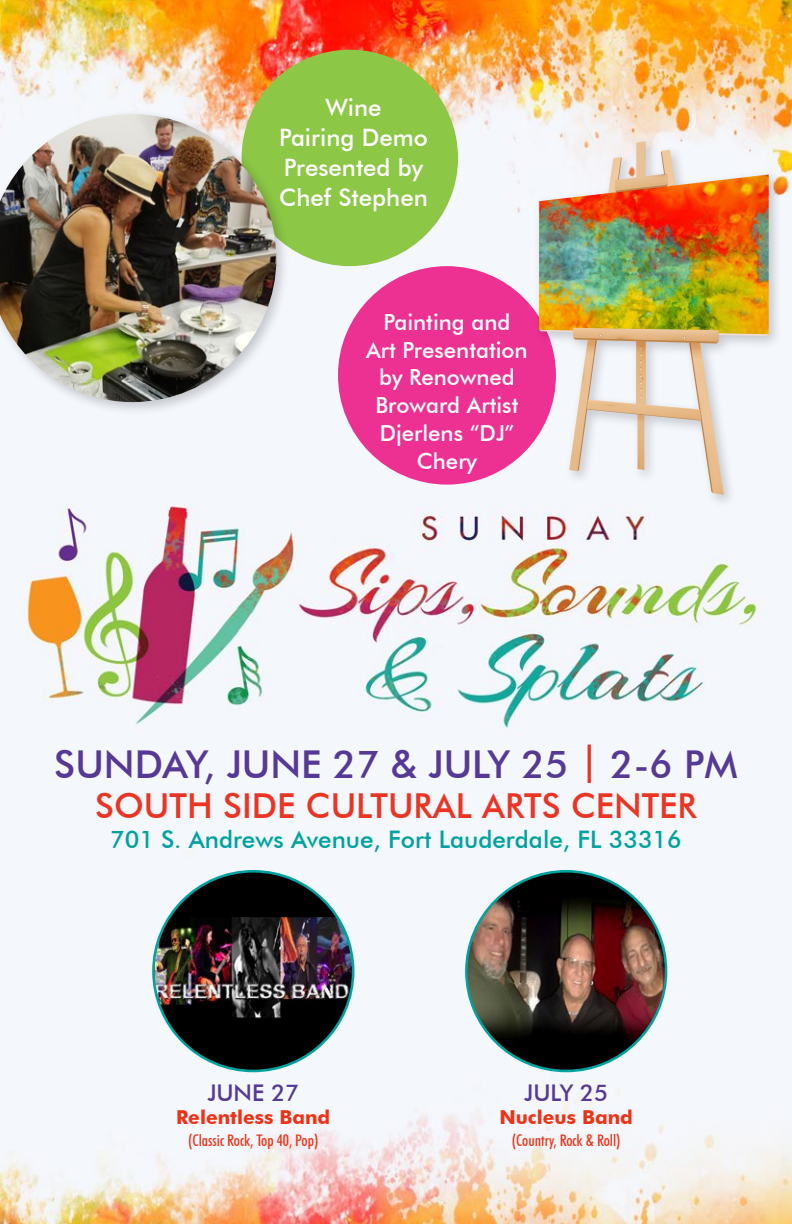
<style>
.page{position:relative;width:792px;height:1224px;background:#fff}
.page>*{position:absolute;margin:0;border:0;box-sizing:border-box;transform-origin:0 0}
.t1{font:500 38.4px "Futura BT";color:#563996}
.t2{font:500 34.4px "Futura BT";color:#eb3524}
.t3{font:500 24.2px "Futura BT";color:#00a29f}
.t4{font:500 24px/30px "Futura BT";color:#fff;text-align:center}
.t5{font:500 23px "Futura BT";color:#563996}
.t6{font:500 22.2px/27.8px "Futura BT";color:#fff;text-align:center}
.t7{font:700 19.2px "Futura BT";color:#ec3317}
.t8{font:500 condensed 16px "Futura BT";color:#ec3317}
.s1{color:#eb3524}
</style>
<div class="page">
<img style="left:0;top:0;width:792px;height:1224px">
<div style="left:242px;top:50px;width:216px;height:216px;background:#8cc745;border-radius:50%"></div>
<div style="left:338px;top:266px;width:218px;height:219px;background:#ed3193;border-radius:50%"></div>
<div style="left:0;top:108px;width:291px;height:308px;background:#000;opacity:.2"></div>
<img style="left:0;top:114px;width:276px;height:288px">
<div style="left:533px;top:136px;width:250px;height:373px;background:#000;opacity:.2"></div>
<img style="left:539px;top:141px;width:230px;height:354px">
<div style="left:153px;top:871px;width:200px;height:200px;background:#000;border-radius:50%"></div>
<img style="left:154px;top:917px;width:198px;height:108px">
<img style="left:466px;top:871px;width:200px;height:200px;border-radius:100px">
<p class="t4" style="left:279px;top:92px;width:150px">Wine<br>Pairing Demo<br>Presented by<br>Chef Stephen</p>
<p class="t6" style="left:366px;top:308px;width:163px">Painting and<br>Art Presentation by Renowned<br>Broward Artist<br>Djerlens “DJ”<br>Chery</p>
<h1 class="t1" style="left:54px;top:741px;width:685px">SUNDAY, JUNE 27 &amp; JULY 25 <span class="s1">|</span> 2-6 PM</h1>
<h2 class="t2" style="left:95px;top:785px;width:603px">SOUTH SIDE CULTURAL ARTS CENTER</h2>
<p class="t3" style="left:110px;top:824px;width:573px">701 S. Andrews Avenue, Fort Lauderdale, FL 33316</p>
<p class="t5" style="left:207px;top:1079px;width:93px">JUNE 27</p>
<p class="t7" style="left:176px;top:1105px;width:156px">Relentless Band</p>
<p class="t8" style="left:188px;top:1130px;width:132px">(Classic Rock, Top 40, Pop)</p>
<p class="t5" style="left:524px;top:1079px;width:85px">JULY 25</p>
<p class="t7" style="left:500px;top:1105px;width:135px">Nucleus Band</p>
<p class="t8" style="left:512px;top:1130px;width:110px">(Country, Rock &amp; Roll)</p>
</div>
